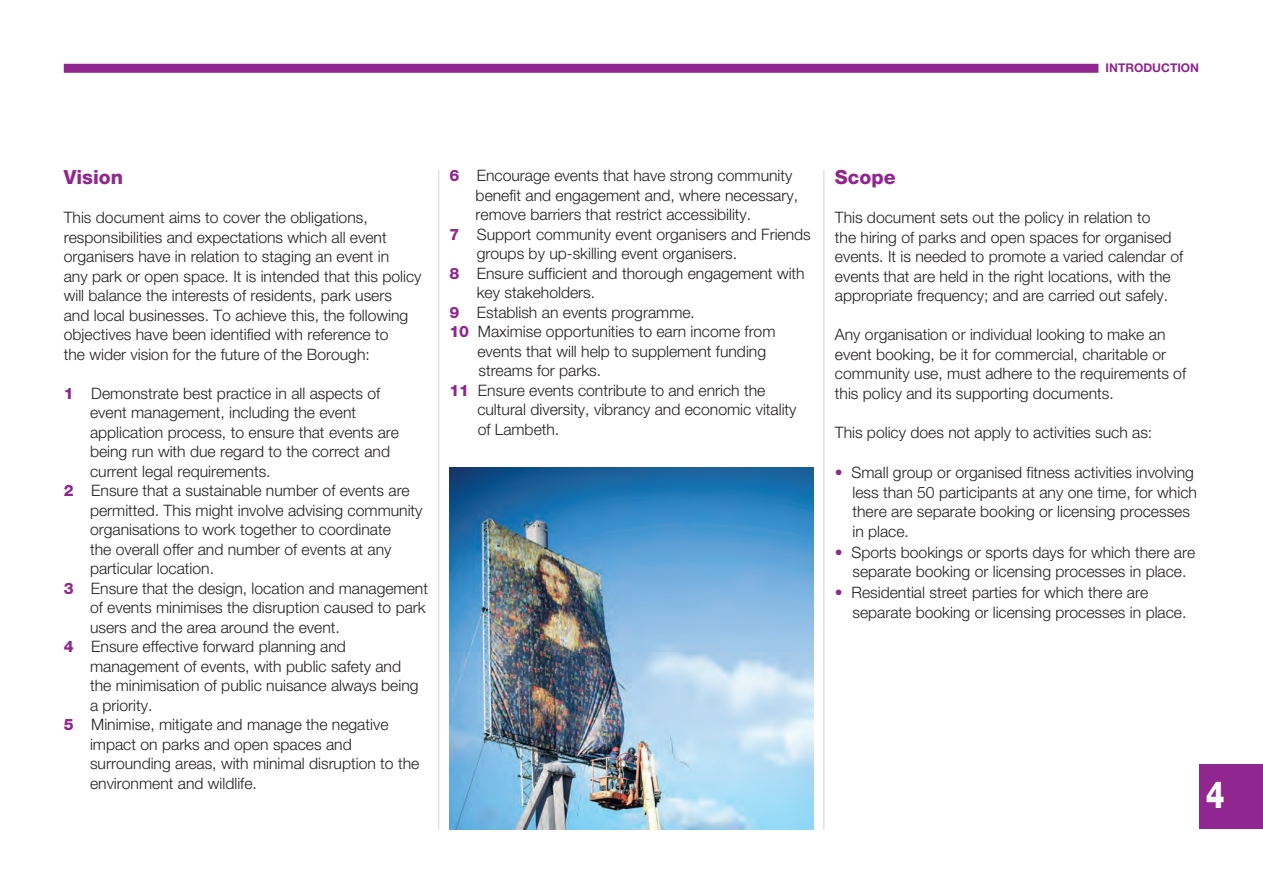
<style>
.page{position:relative;width:1263px;height:893px;background:#fff}
.page>*{position:absolute;margin:0;border:0;box-sizing:border-box;transform-origin:0 0}
.t1{font:800 37.5px "Helvetica Neue LT Std";color:#fff;scale:.8 1}
.t2{font:800 19.5px "Helvetica Neue LT Std";color:#90268f}
.t3{font:300 15.75px/19.5px "Helvetica Neue LT Std";color:#231f20}
.t4{font:700 12px "Helvetica Neue LT Std";color:#90268f}
.s1{font-weight:800;color:#90268f}
.s2{color:#90268f}
</style>
<div class="page">
<div style="left:64px;top:64px;width:1034px;height:9px;background:#90268f"></div>
<div style="left:1199px;top:764px;width:64px;height:65px;background:#90268f"></div>
<img style="left:449px;top:468px;width:365px;height:361px">
<hr style="left:438px;top:170px;width:1px;height:659px;background:#d5d6d0">
<hr style="left:823px;top:170px;width:1px;height:659px;background:#d5d6d0">
<p class="t4" style="left:1106px;top:61px;width:95px">INTRODUCTION</p>
<p class="t2" style="left:64px;top:165px;width:61px">Vision</p>
<p class="t3" style="left:64px;top:207px;width:359px">This document aims to cover the obligations, responsibilities and expectations which all event organisers have in relation to staging an event in<br>any park or open space. It is intended that this policy will balance the interests of residents, park users and local businesses. To achieve this, the following objectives have been identified with reference to<br>the wider vision for the future of the Borough:</p>
<p class="t3" style="left:64px;top:383px;width:318px"><span class="s1">1</span> Demonstrate best practice in all aspects of</p>
<p class="t3" style="left:90px;top:402px;width:268px">event management, including the event</p>
<p class="t3" style="left:90px;top:422px;width:310px">application process, to ensure that events are</p>
<p class="t3" style="left:90px;top:441px;width:301px">being run with due regard to the correct and</p>
<p class="t3" style="left:90px;top:461px;width:182px">current legal requirements.</p>
<p class="t3" style="left:64px;top:480px;width:347px"><span class="s1">2</span> Ensure that a sustainable number of events are</p>
<p class="t3" style="left:90px;top:500px;width:334px">permitted. This might involve advising community</p>
<p class="t3" style="left:90px;top:519px;width:302px">organisations to work together to coordinate</p>
<p class="t3" style="left:90px;top:539px;width:303px">the overall offer and number of events at any</p>
<p class="t3" style="left:90px;top:558px;width:125px">particular location.</p>
<p class="t3" style="left:64px;top:578px;width:366px"><span class="s1">3</span> Ensure that the design, location and management</p>
<p class="t3" style="left:90px;top:597px;width:337px">of events minimises the disruption caused to park</p>
<p class="t3" style="left:90px;top:617px;width:251px">users and the area around the event.</p>
<p class="t3" style="left:64px;top:636px;width:284px"><span class="s1">4</span> Ensure effective forward planning and</p>
<p class="t3" style="left:90px;top:656px;width:312px">management of events, with public safety and</p>
<p class="t3" style="left:90px;top:675px;width:330px">the minimisation of public nuisance always being</p>
<p class="t3" style="left:90px;top:695px;width:64px">a priority.</p>
<p class="t3" style="left:64px;top:714px;width:326px"><span class="s1">5</span> Minimise, mitigate and manage the negative</p>
<p class="t3" style="left:90px;top:734px;width:263px">impact on parks and open spaces and</p>
<p class="t3" style="left:90px;top:753px;width:331px">surrounding areas, with minimal disruption to the</p>
<p class="t3" style="left:90px;top:773px;width:168px">environment and wildlife.</p>
<p class="t3" style="left:449px;top:166px;width:345px"><span class="s1">6</span> Encourage events that have strong community</p>
<p class="t3" style="left:476px;top:185px;width:324px">benefit and engagement and, where necessary,</p>
<p class="t3" style="left:476px;top:205px;width:277px">remove barriers that restrict accessibility.</p>
<p class="t3" style="left:449px;top:224px;width:363px"><span class="s1">7</span> Support community event organisers and Friends</p>
<p class="t3" style="left:477px;top:244px;width:262px">groups by up-skilling event organisers.</p>
<p class="t3" style="left:449px;top:263px;width:357px"><span class="s1">8</span> Ensure sufficient and thorough engagement with</p>
<p class="t3" style="left:477px;top:283px;width:120px">key stakeholders.</p>
<p class="t3" style="left:449px;top:302px;width:247px"><span class="s1">9</span> Establish an events programme.</p>
<p class="t3" style="left:449px;top:322px;width:328px"><span class="s1">10</span> Maximise opportunities to earn income from</p>
<p class="t3" style="left:477px;top:341px;width:290px">events that will help to supplement funding</p>
<p class="t3" style="left:478px;top:361px;width:124px">streams for parks.</p>
<p class="t3" style="left:449px;top:380px;width:317px"><span class="s1">11</span> Ensure events contribute to and enrich the</p>
<p class="t3" style="left:477px;top:400px;width:321px">cultural diversity, vibrancy and economic vitality</p>
<p class="t3" style="left:478px;top:419px;width:83px">of Lambeth.</p>
<p class="t2" style="left:835px;top:165px;width:62px">Scope</p>
<p class="t3" style="left:835px;top:207px;width:350px">This document sets out the policy in relation to<br>the hiring of parks and open spaces for organised events. It is needed to promote a varied calendar of events that are held in the right locations, with the appropriate frequency; and are carried out safely.</p>
<p class="t3" style="left:835px;top:324px;width:353px">Any organisation or individual looking to make an event booking, be it for commercial, charitable or community use, must adhere to the requirements of this policy and its supporting documents.</p>
<p class="t3" style="left:835px;top:422px;width:319px">This policy does not apply to activities such as:</p>
<p class="t3" style="left:852px;top:462px;width:346px;text-indent:-18px"><span class="s2">•</span> Small group or organised fitness activities involving less than 50 participants at any one time, for which there are separate booking or licensing processes in place.</p>
<p class="t3" style="left:835px;top:542px;width:362px;text-align:center"><span class="s2">•</span> Sports bookings or sports days for which there are separate booking or licensing processes in place.</p>
<p class="t3" style="left:852px;top:582px;width:336px;text-indent:-18px"><span class="s2">•</span> Residential street parties for which there are separate booking or licensing processes in place.</p>
<h1 class="t1" style="left:1206px;top:772px;width:25px">4</h1>
</div>
